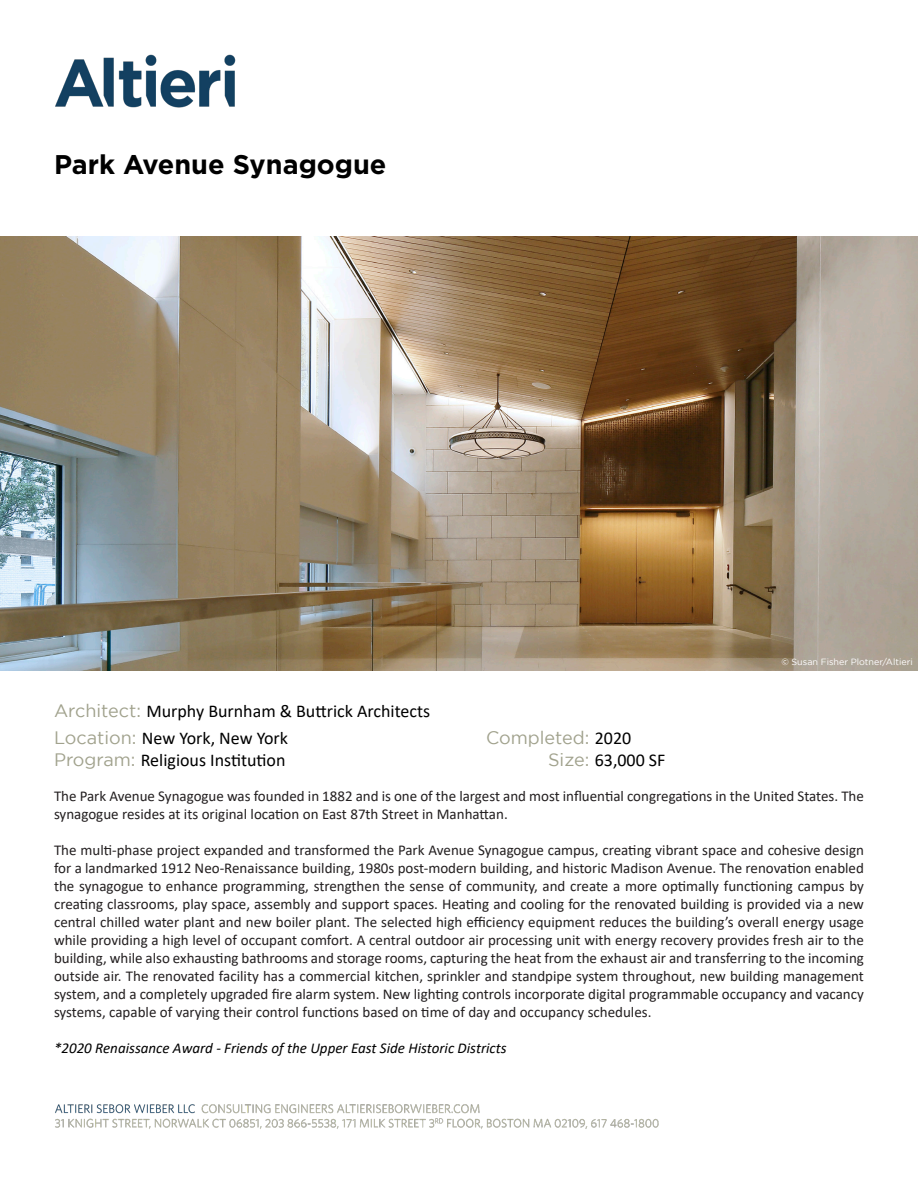
<style>
.page{position:relative;width:918px;height:1188px;background:#fff}
.page>*{position:absolute;margin:0;border:0;box-sizing:border-box;transform-origin:0 0}
.t1{font:700 27px "Gotham";color:#000}
.t2{font:18px "Calibri";color:#000}
.t3{font:18px "Gotham";color:#a1a28d}
.t4{font:15px/18px "Calibri";color:#231f20}
.t5{font:italic 15px "Calibri";color:#000}
.t6{font:9px "Gotham";color:#fff}
.s1{font-family:"Gotham";color:#a1a28d}
.s2{font-family:"Calibri";color:#000}
</style>
<div class="page">
<img style="left:0;top:236px;width:918px;height:434px">
<img style="left:55px;top:1105px;width:604px;height:24px">
<img style="left:55px;top:54px;width:180px;height:54px">
<p class="t1" style="left:54px;top:149px;width:334px">Park Avenue Synagogue</p>
<p class="t2" style="left:54px;top:699px;width:378px"><span class="s1">Architect:</span> Murphy Burnham &amp; Buttrick Architects</p>
<p class="t2" style="left:54px;top:726px;width:236px"><span class="s1">Location:</span> New York, New York</p>
<p class="t3" style="left:486px;top:728px;width:147px">Completed: <span class="s2">2020</span></p>
<p class="t2" style="left:54px;top:747px;width:233px"><span class="s1">Program:</span> Religious Institution</p>
<p class="t2" style="left:548px;top:747px;width:119px"><span class="s1">Size:</span> 63,000 SF</p>
<p class="t6" style="left:781px;top:657px;width:133px">© Susan Fisher Plotner/Altieri</p>
<p class="t4" style="left:54px;top:787px;width:811px">The Park Avenue Synagogue was founded in 1882 and is one of the largest and most influential congregations in the United States. The synagogue resides at its original location on East 87th Street in Manhattan.</p>
<p class="t4" style="left:54px;top:841px;width:812px;text-align:justify">The multi-phase project expanded and transformed the Park Avenue Synagogue campus, creating vibrant space and cohesive design for a landmarked 1912 Neo-Renaissance building, 1980s post-modern building, and historic Madison Avenue. The renovation enabled the synagogue to enhance programming, strengthen the sense of community, and create a more optimally functioning campus by creating classrooms, play space, assembly and support spaces. Heating and cooling for the renovated building is provided via a new central chilled water plant and new boiler plant. The selected high efficiency equipment reduces the building’s overall energy usage while providing a high level of occupant comfort. A central outdoor air processing unit with energy recovery provides fresh air to the building, while also exhausting bathrooms and storage rooms, capturing the heat from the exhaust air and transferring to the incoming outside air. The renovated facility has a commercial kitchen, sprinkler and standpipe system throughout, new building management system, and a completely upgraded fire alarm system. New lighting controls incorporate digital programmable occupancy and vacancy systems, capable of varying their control functions based on time of day and occupancy schedules.</p>
<p class="t5" style="left:54px;top:1038px;width:454px">*2020 Renaissance Award - Friends of the Upper East Side Historic Districts</p>
</div>
